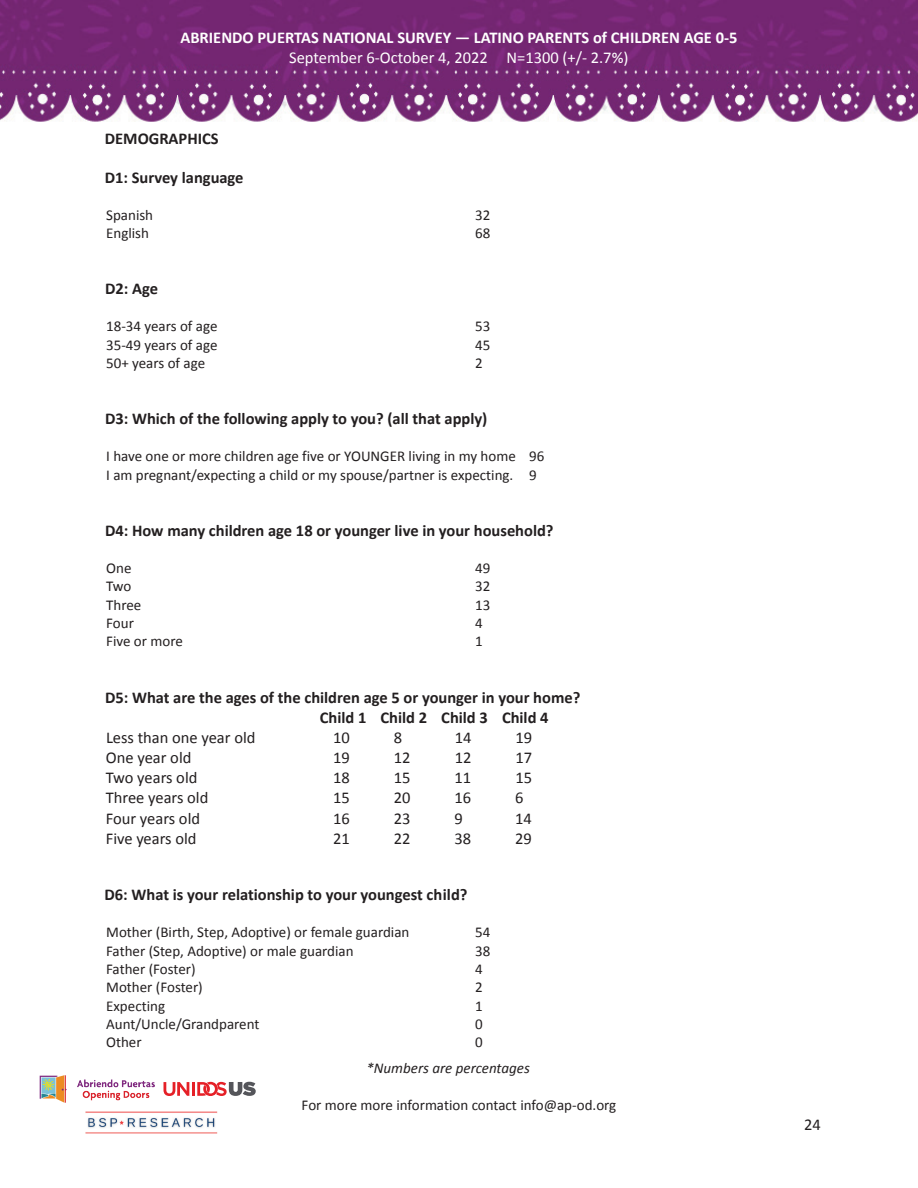
<style>
.page{position:relative;width:918px;height:1188px;background:#fff}
.page>*{position:absolute;margin:0;border:0;box-sizing:border-box;transform-origin:0 0}
.t1{font:700 16.5px/20.1px "Calibri";color:#231f20}
.t2{font:16.5px "Calibri";color:#231f20}
.t3{font:700 16.5px "Calibri";color:#fff}
.t4{font:16.5px "Calibri";color:#fff}
.t5{font:15px/18.3px "Calibri";color:#231f20}
.t6{font:italic 15px "Calibri";color:#231f20}
</style>
<div class="page">
<img style="left:0;top:0;width:918px;height:122px">
<img style="left:39px;top:1075px;width:116px;height:28px">
<img style="left:86px;top:1111px;width:132px;height:23px">
<svg style="left:163px;top:1082px;width:26px;height:14px"></svg>
<hr style="left:192px;top:1082px;width:3px;height:14px;background:#e52027">
<svg style="left:197px;top:1082px;width:59px;height:14px"></svg>
<p class="t3" style="left:180px;top:27px;width:559px">ABRIENDO PUERTAS NATIONAL SURVEY — LATINO PARENTS of CHILDREN AGE 0-5</p>
<p class="t4" style="left:289px;top:47px;width:341px">September 6-October 4, 2022 N=1300 (+/- 2.7%)</p>
<p class="t1" style="left:105px;top:129px;width:115px">DEMOGRAPHICS</p>
<p class="t1" style="left:105px;top:167px;width:140px">D1: Survey language</p>
<p class="t5" style="left:106px;top:206px;width:48px">Spanish</p>
<p class="t5" style="left:475px;top:206px;width:17px">32</p>
<p class="t5" style="left:106px;top:224px;width:44px">English</p>
<p class="t5" style="left:475px;top:224px;width:17px">68</p>
<p class="t1" style="left:105px;top:279px;width:54px">D2: Age</p>
<p class="t5" style="left:106px;top:317px;width:113px">18-34 years of age</p>
<p class="t5" style="left:475px;top:317px;width:17px">53</p>
<p class="t5" style="left:106px;top:336px;width:113px">35-49 years of age</p>
<p class="t5" style="left:475px;top:336px;width:17px">45</p>
<p class="t5" style="left:106px;top:354px;width:100px">50+ years of age</p>
<p class="t5" style="left:475px;top:354px;width:9px">2</p>
<p class="t1" style="left:105px;top:409px;width:384px">D3: Which of the following apply to you? (all that apply)</p>
<p class="t5" style="left:106px;top:447px;width:440px">I have one or more children age five or YOUNGER living in my home 96<br>I am pregnant/expecting a child or my spouse/partner is expecting. 9</p>
<p class="t1" style="left:105px;top:520px;width:450px">D4: How many children age 18 or younger live in your household?</p>
<p class="t5" style="left:106px;top:559px;width:27px">One</p>
<p class="t5" style="left:475px;top:559px;width:17px">49</p>
<p class="t5" style="left:106px;top:577px;width:27px">Two</p>
<p class="t5" style="left:475px;top:577px;width:17px">32</p>
<p class="t5" style="left:106px;top:596px;width:37px">Three</p>
<p class="t5" style="left:475px;top:596px;width:17px">13</p>
<p class="t5" style="left:106px;top:614px;width:29px">Four</p>
<p class="t5" style="left:475px;top:614px;width:9px">4</p>
<p class="t5" style="left:106px;top:632px;width:78px">Five or more</p>
<p class="t5" style="left:475px;top:632px;width:9px">1</p>
<p class="t1" style="left:320px;top:687px;width:262px;text-indent:-215px">D5: What are the ages of the children age 5 or younger in your home?<br>Child 1 Child 2 Child 3 Child 4</p>
<p class="t2" style="left:106px;top:727px;width:151px">Less than one year old</p>
<p class="t2" style="left:333px;top:727px;width:18px">10</p>
<p class="t2" style="left:394px;top:727px;width:10px">8</p>
<p class="t2" style="left:455px;top:727px;width:18px">14</p>
<p class="t2" style="left:515px;top:727px;width:18px">19</p>
<p class="t2" style="left:106px;top:747px;width:87px">One year old</p>
<p class="t2" style="left:333px;top:747px;width:18px">19</p>
<p class="t2" style="left:394px;top:747px;width:18px">12</p>
<p class="t2" style="left:455px;top:747px;width:18px">12</p>
<p class="t2" style="left:515px;top:747px;width:18px">17</p>
<p class="t2" style="left:106px;top:767px;width:93px">Two years old</p>
<p class="t2" style="left:333px;top:767px;width:18px">18</p>
<p class="t2" style="left:394px;top:767px;width:18px">15</p>
<p class="t2" style="left:455px;top:767px;width:18px">11</p>
<p class="t2" style="left:515px;top:767px;width:18px">15</p>
<p class="t2" style="left:106px;top:787px;width:104px">Three years old</p>
<p class="t2" style="left:333px;top:787px;width:18px">15</p>
<p class="t2" style="left:394px;top:787px;width:18px">20</p>
<p class="t2" style="left:455px;top:787px;width:18px">16</p>
<p class="t2" style="left:515px;top:787px;width:10px">6</p>
<p class="t2" style="left:106px;top:808px;width:96px">Four years old</p>
<p class="t2" style="left:333px;top:808px;width:18px">16</p>
<p class="t2" style="left:394px;top:808px;width:18px">23</p>
<p class="t2" style="left:455px;top:808px;width:10px">9</p>
<p class="t2" style="left:515px;top:808px;width:18px">14</p>
<p class="t2" style="left:106px;top:828px;width:92px">Five years old</p>
<p class="t2" style="left:333px;top:828px;width:18px">21</p>
<p class="t2" style="left:394px;top:828px;width:18px">22</p>
<p class="t2" style="left:454px;top:828px;width:18px">38</p>
<p class="t2" style="left:515px;top:828px;width:18px">29</p>
<p class="t1" style="left:105px;top:885px;width:364px">D6: What is your relationship to your youngest child?</p>
<p class="t5" style="left:106px;top:923px;width:305px">Mother (Birth, Step, Adoptive) or female guardian</p>
<p class="t5" style="left:475px;top:923px;width:17px">54</p>
<p class="t5" style="left:106px;top:942px;width:249px">Father (Step, Adoptive) or male guardian</p>
<p class="t5" style="left:475px;top:942px;width:17px">38</p>
<p class="t5" style="left:106px;top:960px;width:91px">Father (Foster)</p>
<p class="t5" style="left:475px;top:960px;width:9px">4</p>
<p class="t5" style="left:106px;top:978px;width:98px">Mother (Foster)</p>
<p class="t5" style="left:475px;top:978px;width:9px">2</p>
<p class="t5" style="left:106px;top:997px;width:60px">Expecting</p>
<p class="t5" style="left:475px;top:997px;width:9px">1</p>
<p class="t5" style="left:106px;top:1015px;width:155px">Aunt/Uncle/Grandparent</p>
<p class="t5" style="left:475px;top:1015px;width:9px">0</p>
<p class="t5" style="left:106px;top:1033px;width:37px">Other</p>
<p class="t5" style="left:475px;top:1033px;width:9px">0</p>
<p class="t6" style="left:366px;top:1058px;width:165px">*Numbers are percentages</p>
<p class="t5" style="left:302px;top:1096px;width:316px">For more more information contact info@ap-od.org</p>
<p class="t2" style="left:804px;top:1114px;width:18px">24</p>
</div>
